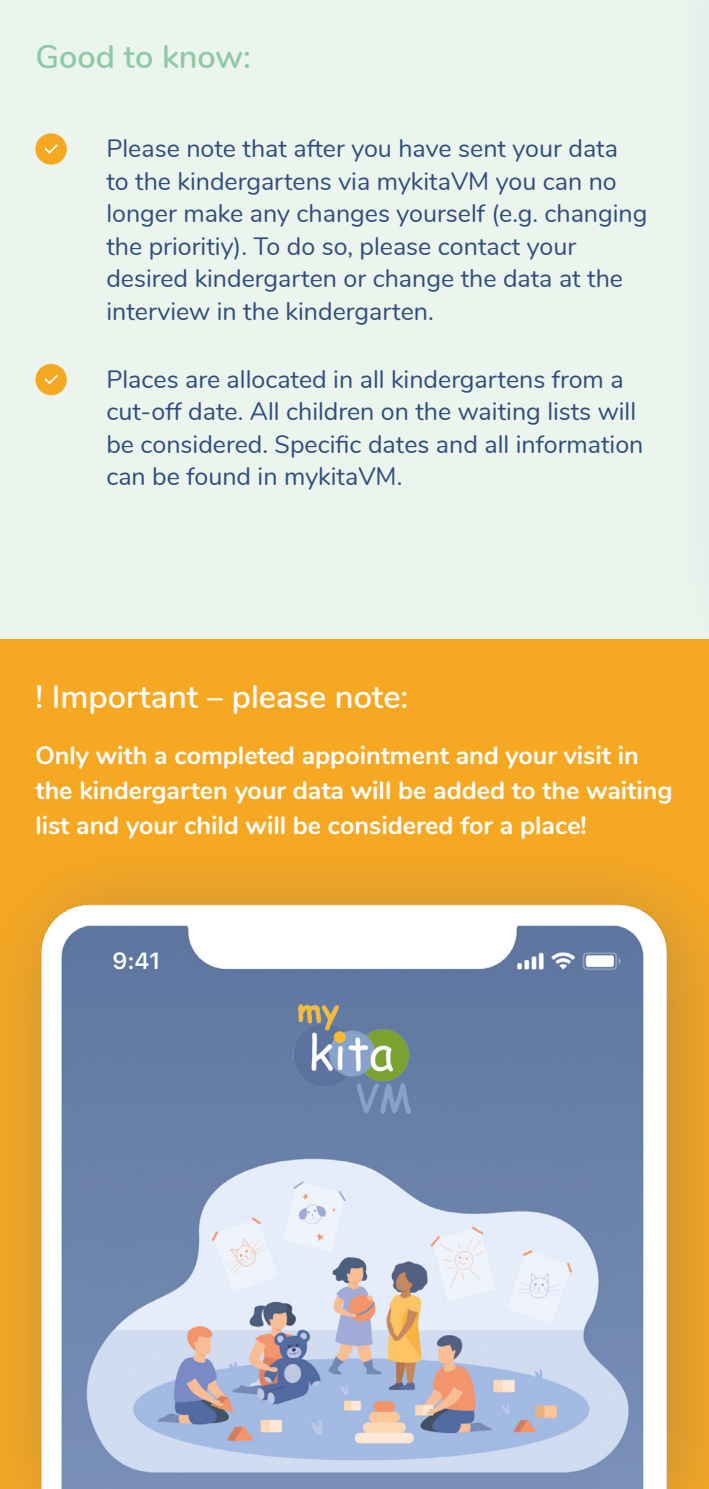
<style>
.page{position:relative;width:709px;height:1489px;background:#fff}
.page>*{position:absolute;margin:0;border:0;box-sizing:border-box;transform-origin:0 0}
.t1{font:600 32.5px "Nunito";color:#fff}
.t2{font:600 32.5px "Nunito";color:#8dc9a4}
.t3{font:25px/32.5px "Nunito";color:#304d7e}
.t4{font:700 25px/35px "Nunito";color:#fff}
</style>
<div class="page">
<div style="left:0;top:0;width:709px;height:639px;background:#ebf5ee"></div>
<div style="left:0;top:639px;width:709px;height:718px;background:#f7a823"></div>
<div style="left:0;top:829px;width:709px;height:659px;background:#304d7e;opacity:.3"></div>
<img style="left:21px;top:886px;width:655px;height:602px">
<div style="left:669px;top:0;width:40px;height:699px;background:#304d7e;opacity:.3"></div>
<div style="left:35px;top:133px;width:32px;height:32px;background:#f7a823;border-radius:50%"></div>
<svg style="left:44px;top:144px;width:14px;height:10px"></svg>
<div style="left:35px;top:364px;width:32px;height:31px;background:#f7a823;border-radius:50%"></div>
<svg style="left:44px;top:375px;width:14px;height:9px"></svg>
<h1 class="t2" style="left:35px;top:33px;width:217px">Good to know:</h1>
<p class="t3" style="left:106px;top:131px;width:542px">Please note that after you have sent your data<br>to the kindergartens via mykitaVM you can no longer make any changes yourself (e.g. changing the prioritiy). To do so, please contact your desired kindergarten or change the data at the interview in the kindergarten.</p>
<p class="t3" style="left:106px;top:361px;width:538px">Places are allocated in all kindergartens from a cut-off date. All children on the waiting lists will be considered. Specific dates and all information can be found in mykitaVM.</p>
<h1 class="t1" style="left:35px;top:672px;width:374px">! Important – please note:</h1>
<p class="t4" style="left:35px;top:736px;width:638px">Only with a completed appointment and your visit in the kindergarten your data will be added to the waiting list and your child will be considered for a place!</p>
</div>
